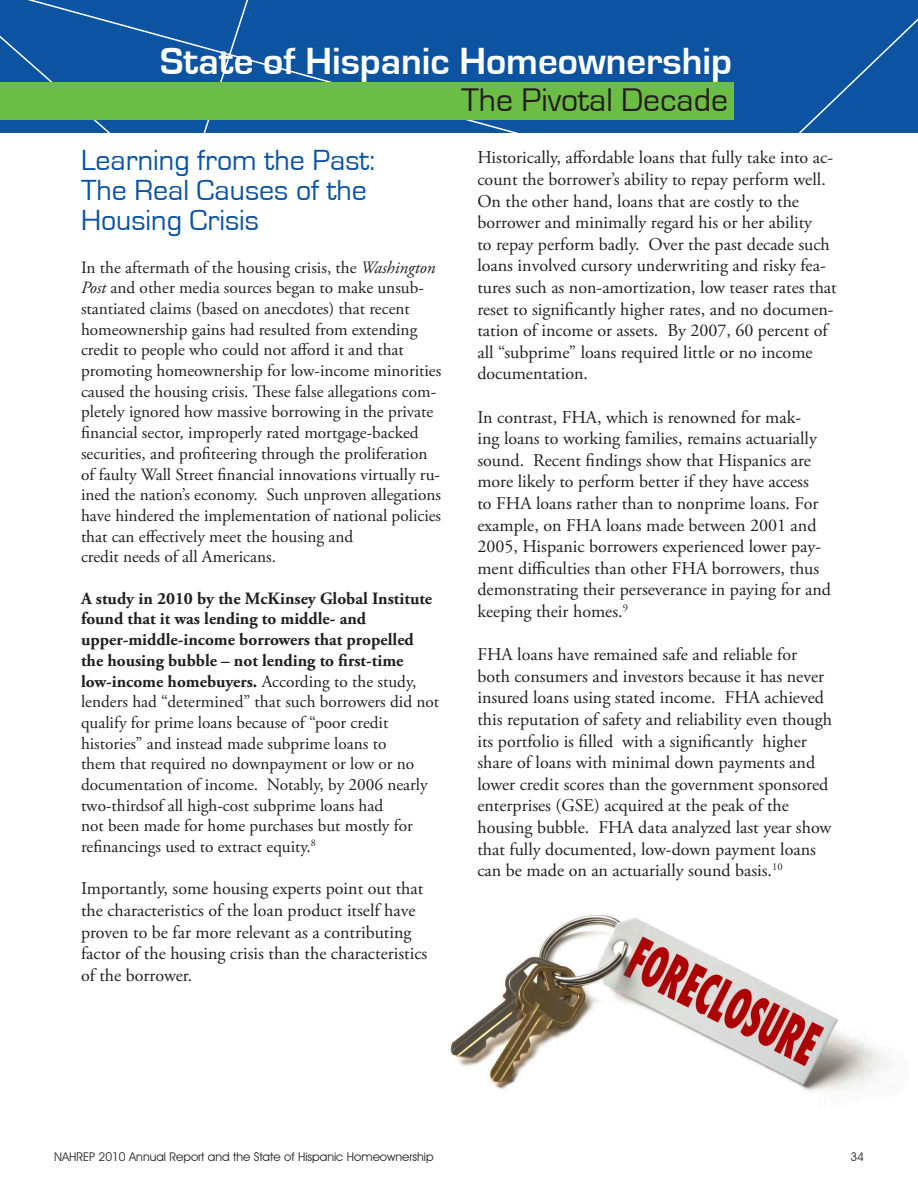
<style>
.page{position:relative;width:918px;height:1188px;background:#fff}
.page>*{position:absolute;margin:0;border:0;box-sizing:border-box;transform-origin:0 0}
.t1{font:700 39px "Eurostile";color:#fff}
.t2{font:33.75px "Eurostile";color:#231f20}
.t3{font:30px/30px "Eurostile";color:#0c53a2}
.t4{font:18px/21.6px "Adobe Garamond Pro";color:#231f20}
.t5{font:17.25px/20.7px "Adobe Garamond Pro";color:#231f20}
.t6{font:12px "Avant Garde IT Cby BT";color:#231f20}
.s1{font-style:italic}
.s2{font-weight:700}
</style>
<div class="page">
<img style="left:450px;top:914px;width:453px;height:178px">
<div style="left:285px;top:0;width:633px;height:133px;background:#0c53a2"></div>
<div style="left:0;top:0;width:285px;height:133px;background:#0c53a2"></div>
<div style="left:0;top:82px;width:734px;height:38px;background:#6cbd45"></div>
<h1 class="t1" style="left:160px;top:40px;width:573px">State of Hispanic Homeownership</h1>
<h2 class="t2" style="left:461px;top:82px;width:268px">The Pivotal Decade</h2>
<h3 class="t3" style="left:81px;top:146px;width:296px">Learning from the Past:<br>The Real Causes of the<br>Housing Crisis</h3>
<p class="t5" style="left:81px;top:257px;width:362px">In the aftermath of the housing crisis, the <span class="s1">Washington Post</span> and other media sources began to make unsub&shy;stantiated claims (based on anecdotes) that recent homeownership gains had resulted from extending credit to people who could not afford it and that promoting homeownership for low-income minorities caused the housing crisis. These false allegations com&shy;pletely ignored how massive borrowing in the private financial sector, improperly rated mortgage-backed securities, and profiteering through the proliferation of faulty Wall Street financial innovations virtually ru&shy;ined the nation’s economy. Such unproven allegations have hindered the implementation of national policies that can effectively meet the housing and<br>credit needs of all Americans.</p>
<p class="t5" style="left:81px;top:589px;width:360px"><span class="s2">A study in 2010 by the McKinsey Global Institute found that it was lending to middle- and upper-middle-income borrowers that propelled the housing bubble – not lending to first-time low-income homebuyers.</span> According to the study, lenders had “determined” that such borrowers did not qualify for prime loans because of “poor credit histories” and instead made subprime loans to<br>them that required no downpayment or low or no documentation of income. Notably, by 2006 nearly two-thirdsof all high-cost subprime loans had<br>not been made for home purchases but mostly for refinancings used to extract equity.<sup>8</sup></p>
<p class="t4" style="left:81px;top:879px;width:348px">Importantly, some housing experts point out that the characteristics of the loan product itself have proven to be far more relevant as a contributing factor of the housing crisis than the characteristics of the borrower.</p>
<p class="t4" style="left:477px;top:147px;width:361px">Historically, affordable loans that fully take into ac&shy;count the borrower’s ability to repay perform well.<br>On the other hand, loans that are costly to the borrower and minimally regard his or her ability<br>to repay perform badly. Over the past decade such loans involved cursory underwriting and risky fea&shy;tures such as non-amortization, low teaser rates that reset to significantly higher rates, and no documen&shy;tation of income or assets. By 2007, 60 percent of all “subprime” loans required little or no income documentation.</p>
<p class="t4" style="left:477px;top:407px;width:355px">In contrast, FHA, which is renowned for mak-<br>ing loans to working families, remains actuarially sound. Recent findings show that Hispanics are more likely to perform better if they have access<br>to FHA loans rather than to nonprime loans. For example, on FHA loans made between 2001 and 2005, Hispanic borrowers experienced lower pay&shy;ment difficulties than other FHA borrowers, thus demonstrating their perseverance in paying for and keeping their homes.<sup>9</sup></p>
<p class="t4" style="left:477px;top:644px;width:356px">FHA loans have remained safe and reliable for both consumers and investors because it has never insured loans using stated income. FHA achieved this reputation of safety and reliability even though its portfolio is filled with a significantly higher share of loans with minimal down payments and lower credit scores than the government sponsored enterprises (GSE) acquired at the peak of the housing bubble. FHA data analyzed last year show that fully documented, low-down payment loans can be made on an actuarially sound basis.<sup>10</sup></p>
<p class="t6" style="left:54px;top:1149px;width:381px">NAHREP 2010 Annual Report and the State of Hispanic Homeownership</p>
<p class="t6" style="left:850px;top:1149px;width:15px">34</p>
</div>
